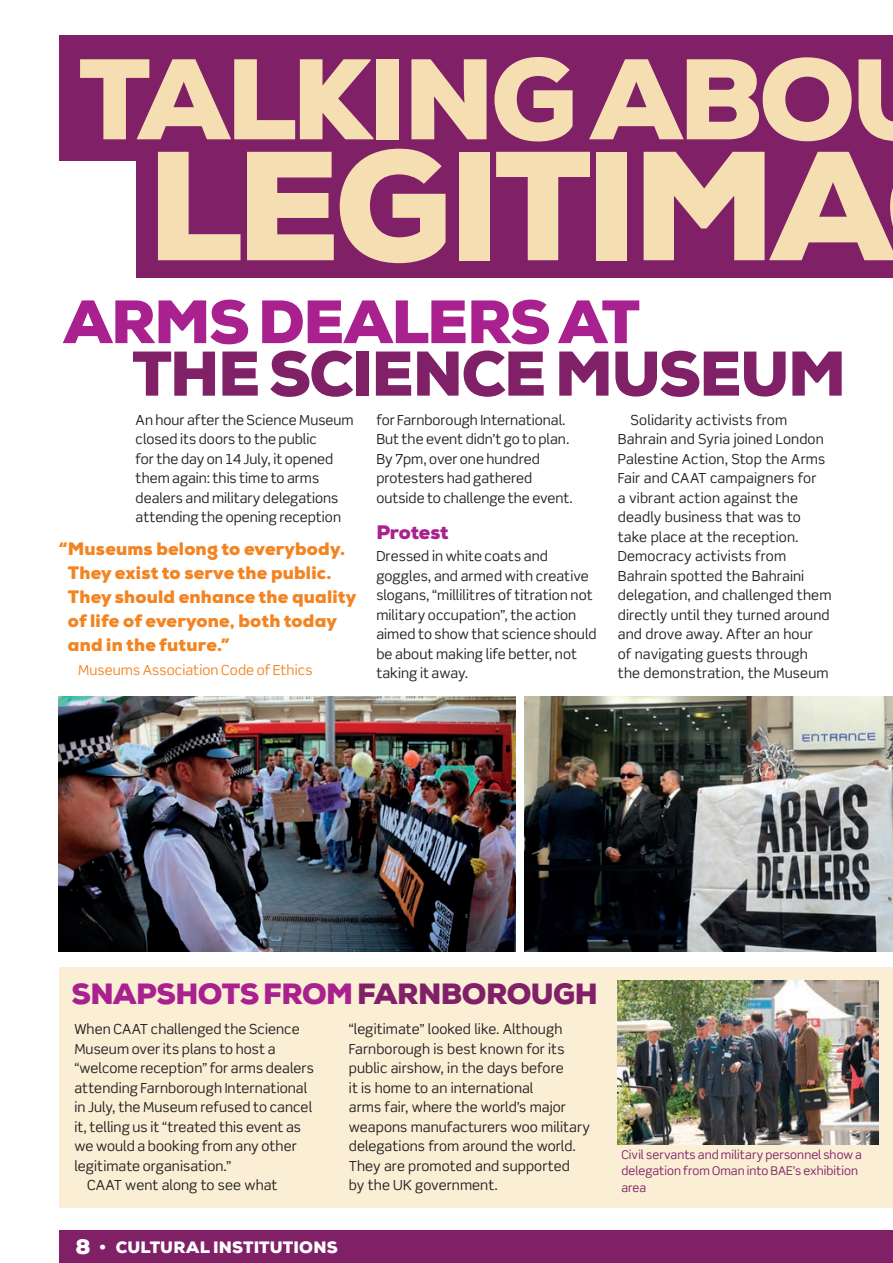
<style>
.page{position:relative;width:893px;height:1263px;background:#fff}
.page>*{position:absolute;margin:0;border:0;box-sizing:border-box;transform-origin:0 0}
.t1{font:900 154.95px "Nexa";letter-spacing:-.035em;color:#f5deb1}
.t2{font:900 114.3px "Nexa";letter-spacing:-.035em;color:#f5deb1}
.t3{font:900 63px "Nexa";letter-spacing:-.025em;color:#802067}
.t4{font:900 61.05px "Nexa";letter-spacing:-.025em;color:#a9218e}
.t5{font:900 29.25px "Nexa";letter-spacing:-.02em;color:#a9218e}
.t6{font:900 19.5px "Nexa";color:#a9218e}
.t7{font:900 18px/24px "Nexa";letter-spacing:.01em;color:#f38421}
.t8{font:900 16.5px "Nexa";letter-spacing:.015em;color:#fff}
.t9{font:13.8px/19.5px "Scene Std";letter-spacing:.005em;color:#231f20}
.t10{font:13.8px "Scene Std";letter-spacing:.005em;color:#f38421}
.t11{font:12px/16.5px "Scene Std";letter-spacing:.005em;color:#802067}
.s1{color:#802067}
.s2{font-size:21px}
.s3{font-weight:700;font-size:21px}
</style>
<div class="page">
<div style="left:60px;top:967px;width:833px;height:241px;background:#faeed5"></div>
<div style="left:40px;top:35px;width:853px;height:242px;background:#802067"></div>
<img style="left:525px;top:696px;width:368px;height:255px">
<img style="left:59px;top:696px;width:457px;height:255px">
<div style="left:23px;top:162px;width:113px;height:126px;background:#fff"></div>
<div style="left:0;top:35px;width:59px;height:242px;background:#fff"></div>
<div style="left:60px;top:1231px;width:833px;height:32px;background:#802067"></div>
<img style="left:618px;top:981px;width:260px;height:164px">
<h2 class="t2" style="left:78px;top:26px;width:778px">Talkingabo</h2>
<h1 class="t1" style="left:147px;top:107px;width:726px">legitima</h1>
<h3 class="t4" style="left:64px;top:283px;width:537px">Arms dealers at</h3>
<h3 class="t3" style="left:132px;top:333px;width:716px">the Science Museum</h3>
<p class="t9" style="left:618px;top:410px;width:215px;text-indent:13px">Solidarity activists from<br>Bahrain and Syria joined London<br>Palestine Action, Stop the Arms<br>Fair and CAAT campaigners for<br>a vibrant action against the deadly business that was to take place at the reception.<br>Democracy activists from<br>Bahrain spotted the Bahraini delegation, and challenged them directly until they turned around and drove away. After an hour<br>of navigating guests through the demonstration, the Museum</p>
<p class="t9" style="left:136px;top:410px;width:220px">An hour after the Science Museum closed its doors to the public<br>for the day on 14 July, it opened them again: this time to arms dealers and military delegations attending the opening reception</p>
<p class="t9" style="left:376px;top:410px;width:198px">for Farnborough International.<br>But the event didn’t go to plan.<br>By 7pm, over one hundred protesters had gathered outside to challenge the event.</p>
<h3 class="t6" style="left:376px;top:519px;width:74px">Protest</h3>
<p class="t9" style="left:376px;top:546px;width:222px">Dressed in white coats and goggles, and armed with creative slogans, “millilitres of titration not military occupation”, the action aimed to show that science should be about making life better, not taking it away.</p>
<h3 class="t7" style="left:68px;top:537px;width:290px;text-indent:-9px">“ M useums belong to everybody.<br>They exist to serve the public.<br>They should enhance the quality of life of everyone, both today and in the future.”</h3>
<p class="t10" style="left:78px;top:661px;width:236px">Museums Association Code of Ethics</p>
<h3 class="t5" style="left:71px;top:975px;width:528px">Snapshots from <span class="s1">Farnborough</span></h3>
<p class="t9" style="left:74px;top:1019px;width:227px">When CAAT challenged the Science</p>
<p class="t9" style="left:74px;top:1039px;width:203px">Museum over its plans to host a</p>
<p class="t9" style="left:74px;top:1058px;width:241px">“welcome reception” for arms dealers</p>
<p class="t9" style="left:74px;top:1078px;width:234px">attending Farnborough International</p>
<p class="t9" style="left:74px;top:1097px;width:239px">in July, the Museum refused to cancel</p>
<p class="t9" style="left:74px;top:1117px;width:228px">it, telling us it “treated this event as</p>
<p class="t9" style="left:74px;top:1136px;width:224px">we would a booking from any other</p>
<p class="t9" style="left:74px;top:1156px;width:158px">legitimate organisation.”</p>
<p class="t9" style="left:87px;top:1175px;width:192px">CAAT went along to see what</p>
<p class="t9" style="left:349px;top:1019px;width:243px">“legitimate” looked like. Although<br>Farnborough is best known for its public airshow, in the days before<br>it is home to an international<br>arms fair, where the world’s major weapons manufacturers woo military delegations from around the world.<br>They are promoted and supported<br>by the UK government.</p>
<p class="t8" style="left:75px;top:1236px;width:144px"><span class="s2">810</span><span class="s3">••</span>cspending</p>
<p class="t8" style="left:128px;top:1236px;width:212px">ultural institutions</p>
<p class="t11" style="left:621px;top:1146px;width:242px">Civil servants and military personnel show a delegation from Oman into BAE’s exhibition area</p>
</div>
